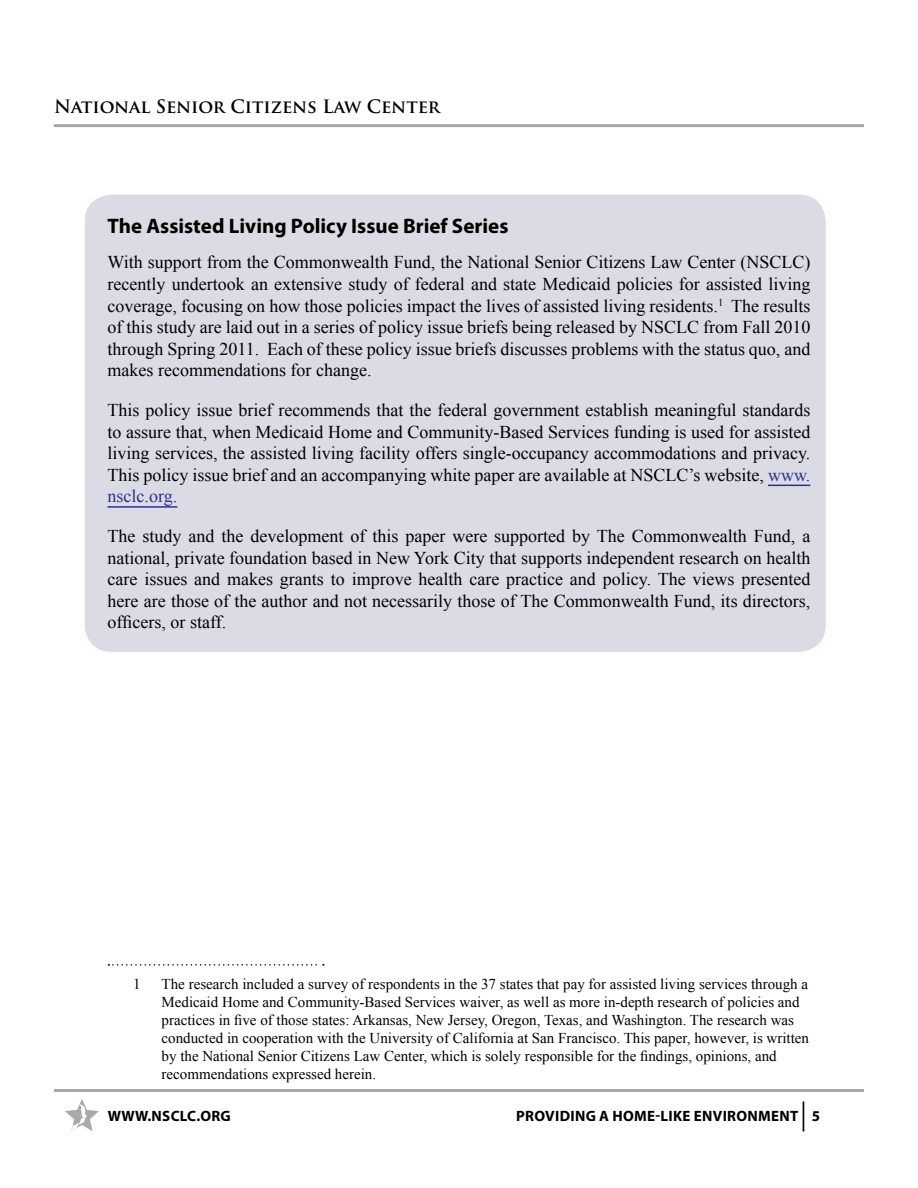
<style>
.page{position:relative;width:918px;height:1188px;background:#fff}
.page>*{position:absolute;margin:0;border:0;box-sizing:border-box;transform-origin:0 0}
.t1{font:700 21px "Myriad Pro";color:#000}
.t2{font:18px/21.6px "Times New Roman";color:#000;text-align:justify}
.t3{font:700 18px "Trajan Pro";color:#000}
.t4{font:15px/18px "Times New Roman";color:#000}
.t5{font:700 15px "Myriad Pro";letter-spacing:.055em;color:#000}
.t6{font:700 15px "Myriad Pro";letter-spacing:.025em;color:#000}
.s1{color:#2e3092}
.s2{font-size:30px}
</style>
<div class="page">
<hr style="left:54px;top:124px;width:810px;height:3px;background:#a7a9ac">
<hr style="left:54px;top:1089px;width:810px;height:3px;background:#a7a9ac">
<svg style="left:65px;top:1099px;width:34px;height:32px"></svg>
<div style="left:85px;top:195px;width:741px;height:457px;background:#dadbe4;border-radius:27px"></div>
<hr style="left:768px;top:485px;width:42px;height:1px;background:#2e3092">
<hr style="left:108px;top:506px;width:69px;height:2px;background:#2e3092">
<svg style="left:108px;top:964px;width:216px;height:2px"></svg>
<p class="t3" style="left:54px;top:95px;width:388px">National Senior Citizens Law Center</p>
<p class="t1" style="left:108px;top:213px;width:402px">THE ASSISTED LIVING POLICY ISSUE BRIEF SERIES</p>
<p class="t2" style="left:108px;top:251px;width:704px">With support from the Commonwealth Fund, the National Senior Citizens Law Center (NSCLC) recently undertook an extensive study of federal and state Medicaid policies for assisted living coverage, focusing on how those policies impact the lives of assisted living residents.<sup>1</sup> The results of this study are laid out in a series of policy issue briefs being released by NSCLC from Fall 2010 through Spring 2011. Each of these policy issue briefs discusses problems with the status quo, and makes recommendations for change.</p>
<p class="t2" style="left:108px;top:399px;width:704px">This policy issue brief recommends that the federal government establish meaningful standards to assure that, when Medicaid Home and Community-Based Services funding is used for assisted living services, the assisted living facility offers single-occupancy accommodations and privacy.<br>This policy issue brief and an accompanying white paper are available at NSCLC’s website, <span class="s1">www. nsclc.org.</span></p>
<p class="t2" style="left:108px;top:525px;width:704px">The study and the development of this paper were supported by The Commonwealth Fund, a national, private foundation based in New York City that supports independent research on health care issues and makes grants to improve health care practice and policy. The views presented here are those of the author and not necessarily those of The Commonwealth Fund, its directors, officers, or staff.</p>
<p class="t4" style="left:133px;top:975px;width:9px">1</p>
<p class="t4" style="left:162px;top:975px;width:649px">The research included a survey of respondents in the 37 states that pay for assisted living services through a Medicaid Home and Community-Based Services waiver, as well as more in-depth research of policies and practices in five of those states: Arkansas, New Jersey, Oregon, Texas, and Washington. The research was conducted in cooperation with the University of California at San Francisco. This paper, however, is written by the National Senior Citizens Law Center, which is solely responsible for the findings, opinions, and recommendations expressed herein.</p>
<p class="t6" style="left:108px;top:1106px;width:64px">WWW.NSCLC</p>
<p class="t6" style="left:196px;top:1106px;width:36px">.ORG</p>
<p class="t5" style="left:516px;top:1106px;width:305px">PROVIDING A HOME-LIKE ENVIRONMENT <span class="s2">|</span> 5</p>
</div>
